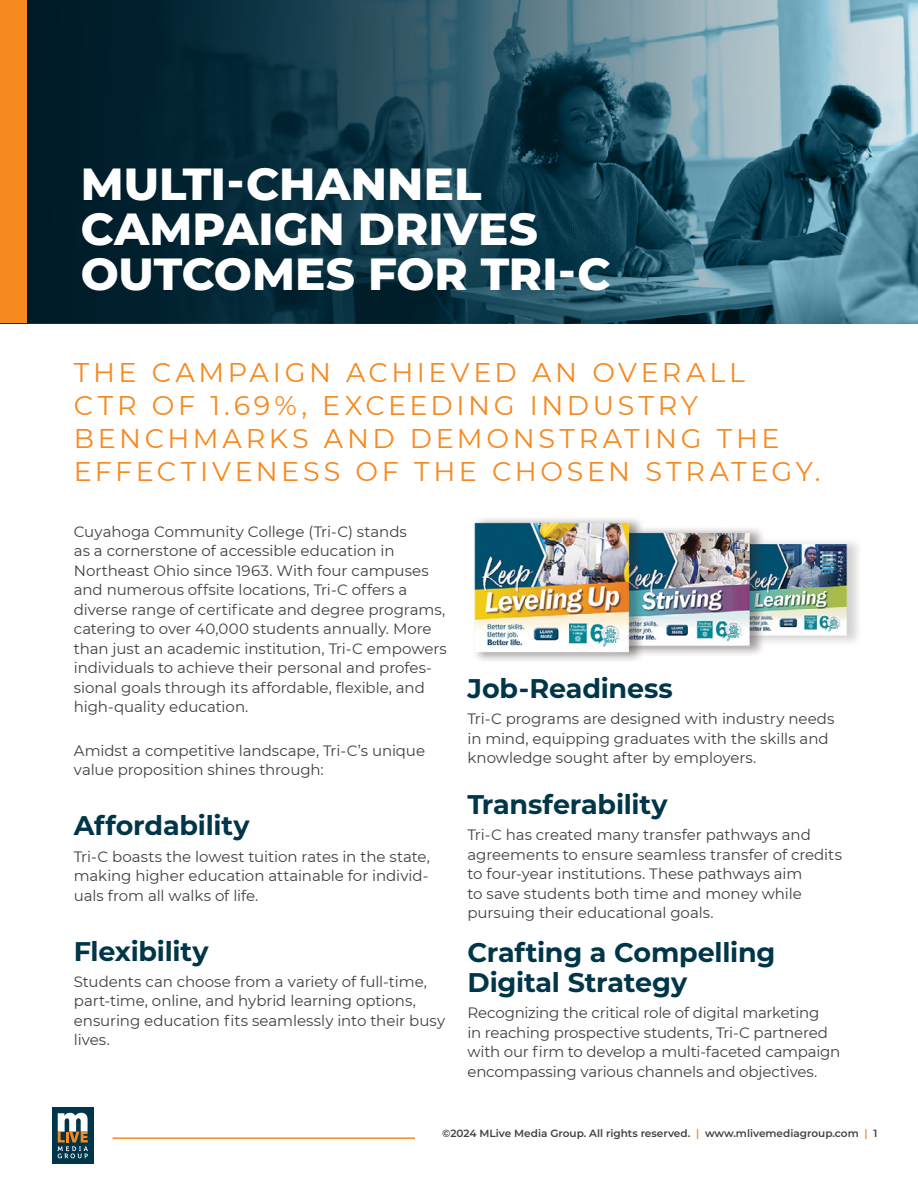
<style>
.page{position:relative;width:918px;height:1188px;background:#fff}
.page>*{position:absolute;margin:0;border:0;box-sizing:border-box;transform-origin:0 0}
.t1{font:800 45px/45px "Montserrat";color:#fff}
.t2{font:27px/33px "Montserrat";letter-spacing:.135em;color:#f6891f}
.t3{font:700 27px/30px "Montserrat";letter-spacing:-.01em;color:#003649}
.t4{font:15px/19.5px "Montserrat";letter-spacing:-.005em;color:#414042}
.t5{font:600 10.5px "Montserrat";color:#414042}
.s1{color:#f6891f}
</style>
<div class="page">
<div style="left:52px;top:1107px;width:41px;height:57px;background:#003649"></div>
<svg style="left:58px;top:1113px;width:30px;height:45px"></svg>
<hr style="left:113px;top:1137px;width:302px;height:2px;background:#f6891f">
<img style="left:123px;top:0;width:795px;height:324px">
<svg style="left:27px;top:0;width:663px;height:323px;background:#143a49"></svg>
<div style="left:0;top:0;width:27px;height:323px;background:#f6891f"></div>
<img style="left:474px;top:518px;width:385px;height:143px">
<h1 class="t1" style="left:81px;top:159px;width:531px">MULTI-CHANNEL<br>CAMPAIGN DRIVES<br>OUTCOMES FOR TRI-C</h1>
<h2 class="t2" style="left:74px;top:355px;width:748px">THE CAMPAIGN ACHIEVED AN OVERALL<br>CTR OF 1.69%, EXCEEDING INDUSTRY BENCHMARKS AND DEMONSTRATING THE EFFECTIVENESS OF THE CHOSEN STRATEGY.</h2>
<p class="t4" style="left:74px;top:521px;width:375px">Cuyahoga Community College (Tri-C) stands<br>as a cornerstone of accessible education in Northeast Ohio since 1963. With four campuses and numerous offsite locations, Tri-C offers a diverse range of certificate and degree programs, catering to over 40,000 students annually. More than just an academic institution, Tri-C empowers individuals to achieve their personal and profes&shy;sional goals through its affordable, flexible, and high-quality education.</p>
<p class="t4" style="left:74px;top:740px;width:353px">Amidst a competitive landscape, Tri-C’s unique value proposition shines through:</p>
<h2 class="t3" style="left:74px;top:810px;width:177px">Affordability</h2>
<p class="t4" style="left:74px;top:846px;width:358px;text-align:justify">Tri-C boasts the lowest tuition rates in the state, making higher education attainable for individ&shy;uals from all walks of life.</p>
<h2 class="t3" style="left:74px;top:935px;width:136px">Flexibility</h2>
<p class="t4" style="left:74px;top:971px;width:373px">Students can choose from a variety of full-time, part-time, online, and hybrid learning options, ensuring education fits seamlessly into their busy lives.</p>
<h2 class="t3" style="left:467px;top:672px;width:207px">Job-Readiness</h2>
<p class="t4" style="left:467px;top:708px;width:369px">Tri-C programs are designed with industry needs in mind, equipping graduates with the skills and knowledge sought after by employers.</p>
<h2 class="t3" style="left:467px;top:788px;width:202px">Transferability</h2>
<p class="t4" style="left:467px;top:825px;width:376px">Tri-C has created many transfer pathways and agreements to ensure seamless transfer of credits to four-year institutions. These pathways aim<br>to save students both time and money while pursuing their educational goals.</p>
<h2 class="t3" style="left:467px;top:936px;width:309px">Crafting a Compelling<br>Digital Strategy</h2>
<p class="t4" style="left:467px;top:1002px;width:374px">Recognizing the critical role of digital marketing<br>in reaching prospective students, Tri-C partnered with our firm to develop a multi-faceted campaign encompassing various channels and objectives.</p>
<p class="t5" style="left:442px;top:1126px;width:437px">©2024 MLive Media Group. All rights reserved. <span class="s1">|</span> www.mlivemediagroup.com <span class="s1">|</span> 1</p>
</div>
